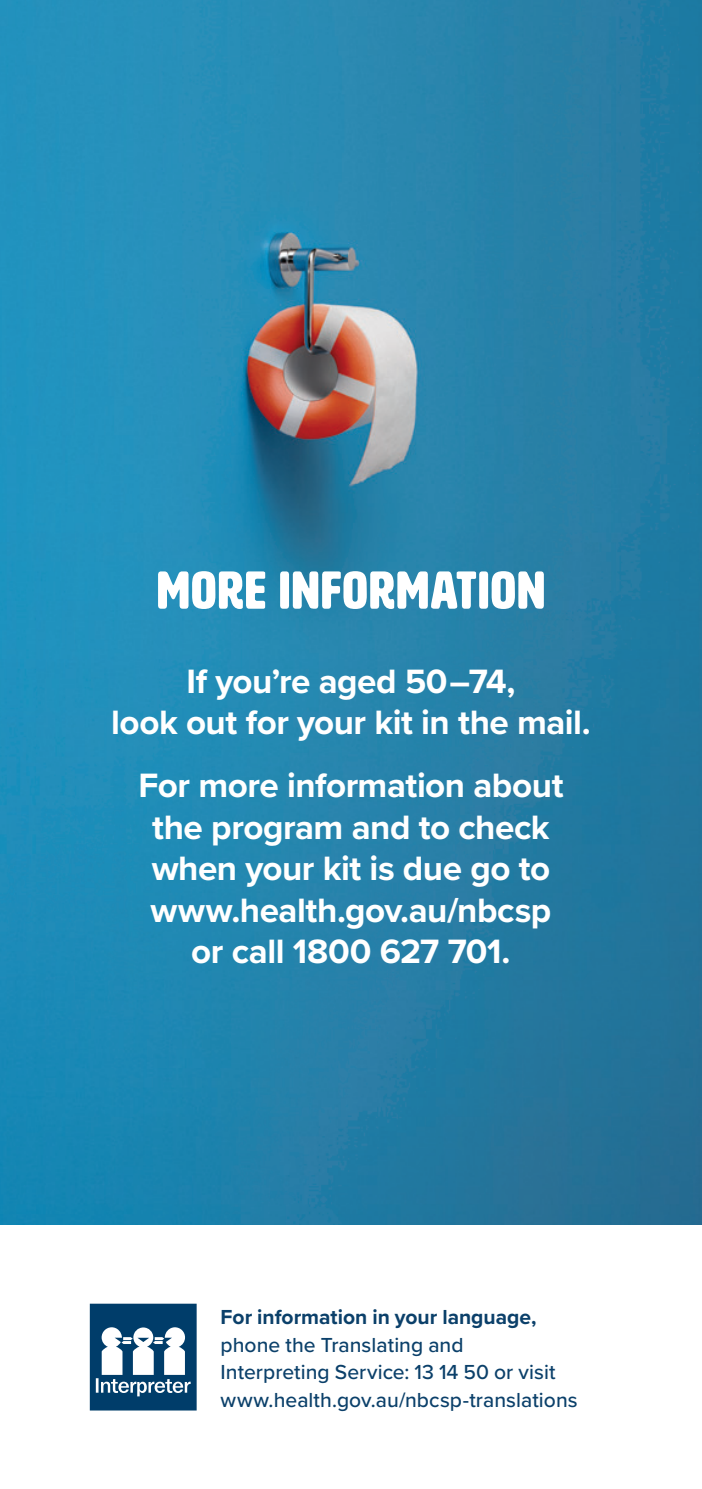
<style>
.page{position:relative;width:702px;height:1489px;background:#fff}
.page>*{position:absolute;margin:0;border:0;box-sizing:border-box;transform-origin:0 0}
.t1{font:52.5px "HWT Artz";letter-spacing:.035em;color:#fff}
.t2{font:700 35px/41.5px "Proxima Nova";letter-spacing:-.015em;color:#fff;text-align:center}
.t3{font:500 21px/27.5px "Proxima Nova";letter-spacing:.005em;color:#0b406a}
.s1{font-weight:700}
</style>
<div class="page">
<img style="left:0;top:0;width:702px;height:1225px">
<svg style="left:90px;top:1303px;width:107px;height:107px"></svg>
<h2 class="t1" style="left:157px;top:562px;width:389px">MORE INFORMATION</h2>
<p class="t2" style="left:111px;top:659px;width:481px">If you’re aged 50–74,<br>look out for your kit in the mail.</p>
<p class="t2" style="left:138px;top:763px;width:426px">For more information about the program and to check when your kit is due go to www.health.gov.au/nbcsp or call 1800 627 701.</p>
<p class="t3" style="left:220px;top:1302px;width:358px"><span class="s1">For information in your language, </span>phone the Translating and Interpreting Service: 13 14 50 or visit www.health.gov.au/nbcsp-translations</p>
</div>
